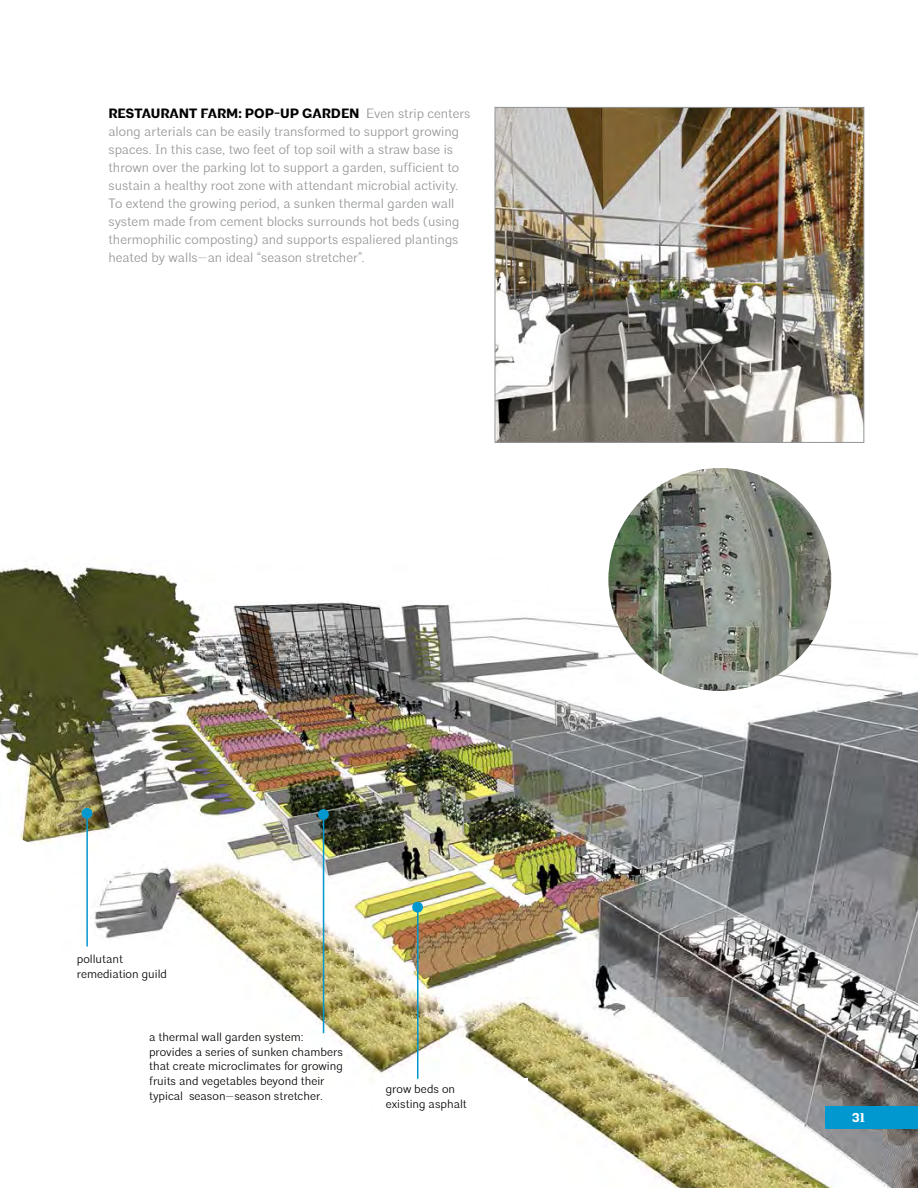
<style>
.page{position:relative;width:918px;height:1188px;background:#fff}
.page>*{position:absolute;margin:0;border:0;box-sizing:border-box;transform-origin:0 0}
.t1{font:300 13.5px/18px "Architype";color:#939598}
.t2{font:700 12.75px "Architype";color:#fff}
.t3{font:300 12px/14.7px "Architype";color:#000}
.s1{font-weight:700;color:#000}
</style>
<div class="page">
<img style="left:0;top:558px;width:918px;height:630px">
<div style="left:825px;top:1106px;width:93px;height:23px;background:#0098cf"></div>
<div style="left:71px;top:948px;width:143px;height:67px;background:#fff"></div>
<div style="left:380px;top:1078px;width:147px;height:54px;background:#fff"></div>
<div style="left:412px;top:902px;width:11px;height:11px;background:#0098cf;border-radius:50%"></div>
<hr style="left:417px;top:909px;width:1px;height:170px;background:#0098cf">
<div style="left:318px;top:809px;width:11px;height:11px;background:#0098cf;border-radius:50%"></div>
<div style="left:82px;top:808px;width:10px;height:11px;background:#0098cf;border-radius:50%"></div>
<hr style="left:86px;top:813px;width:2px;height:134px;background:#0098cf">
<img style="left:497px;top:109px;width:365px;height:332px">
<div style="left:495px;top:107px;width:369px;height:336px;border:1px solid #939598"></div>
<img style="left:608px;top:468px;width:223px;height:223px;border-radius:111px">
<svg style="left:175px;top:567px;width:376px;height:34px"></svg>
<hr style="left:323px;top:814px;width:1px;height:219px;background:#0098cf">
<p class="t1" style="left:108px;top:105px;width:363px"><span class="s1">RESTAURANT FARM: POP-UP GARDEN</span> Even strip centers along arterials can be easily transformed to support growing spaces. In this case, two feet of top soil with a straw base is thrown over the parking lot to support a garden, sufficient to sustain a healthy root zone with attendant microbial activity.<br>To extend the growing period, a sunken thermal garden wall system made from cement blocks surrounds hot beds (using thermophilic composting) and supports espaliered plantings heated by walls—an ideal “season stretcher”.</p>
<p class="t3" style="left:77px;top:952px;width:92px">pollutant remediation guild</p>
<p class="t3" style="left:149px;top:1030px;width:195px">a thermal wall garden system: provides a series of sunken chambers that create microclimates for growing fruits and vegetables beyond their typical season—season stretcher.</p>
<p class="t3" style="left:386px;top:1082px;width:83px">grow beds on existing asphalt</p>
<p class="t2" style="left:852px;top:1110px;width:14px">31</p>
</div>
